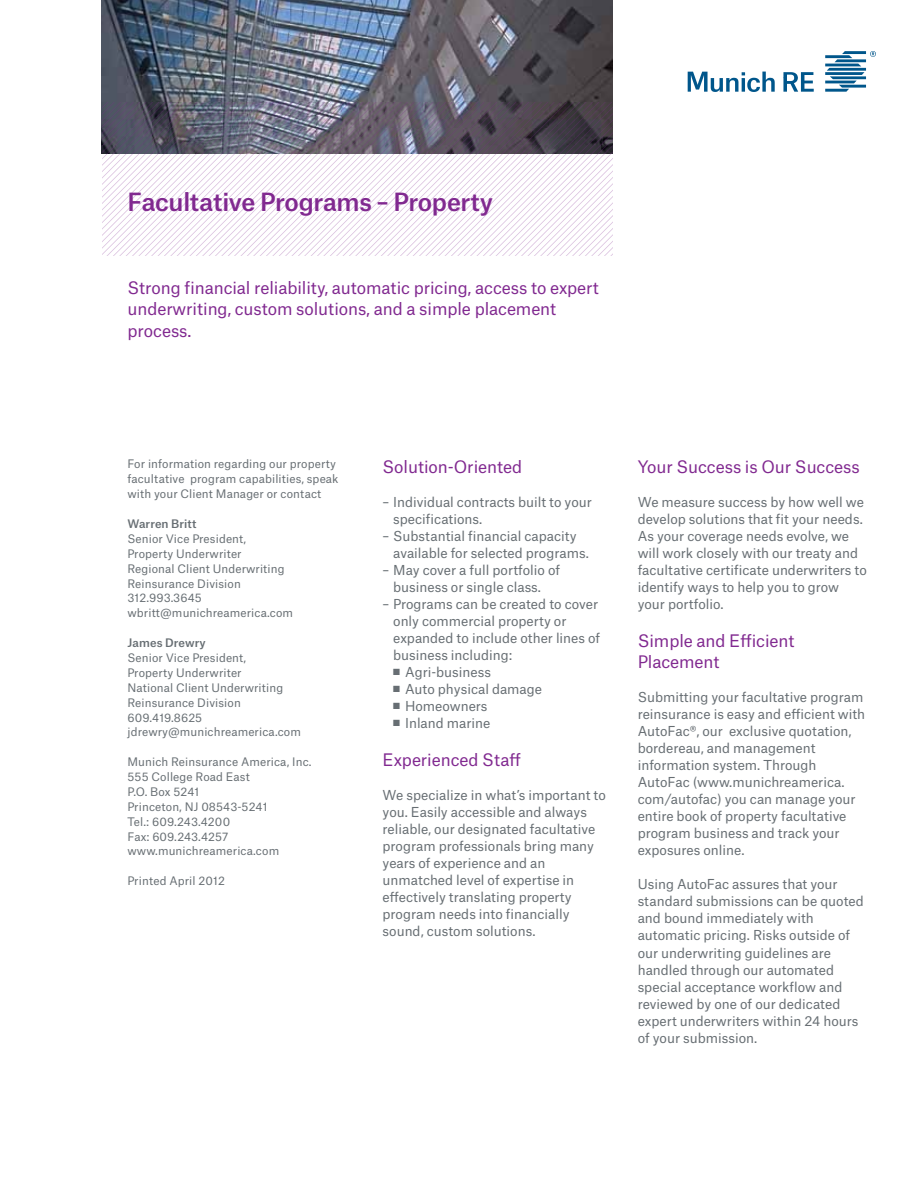
<style>
.page{position:relative;width:918px;height:1188px;background:#fff}
.page>*{position:absolute;margin:0;border:0;box-sizing:border-box;transform-origin:0 0}
.t1{font:500 24px "Munich Re";letter-spacing:-.01em;color:#812990}
.t2{font:16.5px/21.3px "Munich Re";letter-spacing:-.005em;color:#812990}
.t3{font:13.2px/17px "Munich Re";color:#676e73}
.t4{font:11.25px/14.9px "Munich Re";letter-spacing:.01em;color:#676e73}
.t5{font:500 11.25px "Munich Re";letter-spacing:.01em;color:#676e73}
</style>
<div class="page">
<img style="left:102px;top:0;width:510px;height:102px">
<svg style="left:102px;top:102px;width:510px;height:153px"></svg>
<svg style="left:783px;top:72px;width:31px;height:20px"></svg>
<svg style="left:688px;top:72px;width:87px;height:20px"></svg>
<svg style="left:825px;top:51px;width:51px;height:41px"></svg>
<h1 class="t1" style="left:127px;top:182px;width:367px">Facultative Programs – Property</h1>
<p class="t2" style="left:128px;top:275px;width:473px">Strong financial reliability, automatic pricing, access to expert underwriting, custom solutions, and a simple placement process.</p>
<p class="t4" style="left:127px;top:456px;width:213px">For information regarding our property facultative program capabilities, speak with your Client Manager or contact</p>
<p class="t5" style="left:127px;top:515px;width:71px">Warren Britt</p>
<p class="t4" style="left:127px;top:530px;width:167px">Senior Vice President,<br>Property Underwriter<br>Regional Client Underwriting<br>Reinsurance Division<br>312.993.3645 wbritt@munichreamerica.com</p>
<p class="t5" style="left:127px;top:634px;width:80px">James Drewry</p>
<p class="t4" style="left:127px;top:649px;width:175px">Senior Vice President,<br>Property Underwriter<br>National Client Underwriting<br>Reinsurance Division<br>609.419.8625 jdrewry@munichreamerica.com</p>
<p class="t4" style="left:127px;top:753px;width:186px">Munich Reinsurance America, Inc.<br>555 College Road East<br>P.O. Box 5241<br>Princeton, NJ 08543-5241<br>Tel.: 609.243.4200<br>Fax: 609.243.4257 www.munichreamerica.com</p>
<p class="t4" style="left:127px;top:872px;width:99px">Printed April 2012</p>
<p class="t2" style="left:383px;top:454px;width:141px">Solution-Oriented</p>
<p class="t3" style="left:393px;top:492px;width:200px;text-indent:-11px">– Individual contracts built to your specifications.</p>
<p class="t3" style="left:393px;top:526px;width:197px;text-indent:-11px">– Substantial financial capacity available for selected programs.</p>
<p class="t3" style="left:393px;top:560px;width:168px;text-indent:-11px">– May cover a full portfolio of business or single class.</p>
<p class="t3" style="left:393px;top:594px;width:209px;text-indent:-11px">– Programs can be created to cover only commercial property or expanded to include other lines of business including:</p>
<p class="t3" style="left:393px;top:662px;width:99px">■ Agri-business</p>
<p class="t3" style="left:393px;top:679px;width:150px">■ Auto physical damage</p>
<p class="t3" style="left:393px;top:696px;width:96px">■ Homeowners</p>
<p class="t3" style="left:393px;top:713px;width:99px">■ Inland marine</p>
<p class="t2" style="left:383px;top:747px;width:140px">Experienced Staff</p>
<p class="t3" style="left:383px;top:785px;width:225px">We specialize in what’s important to you. Easily accessible and always reliable, our designated facultative program professionals bring many years of experience and an unmatched level of expertise in effectively translating property program needs into financially sound, custom solutions.</p>
<p class="t2" style="left:638px;top:454px;width:224px">Your Success is Our Success</p>
<p class="t3" style="left:638px;top:492px;width:231px">We measure success by how well we develop solutions that fit your needs.<br>As your coverage needs evolve, we will work closely with our treaty and facultative certificate underwriters to identify ways to help you to grow your portfolio.</p>
<p class="t2" style="left:638px;top:628px;width:158px">Simple and Efficient<br>Placement</p>
<p class="t3" style="left:638px;top:687px;width:229px">Submitting your facultative program reinsurance is easy and efficient with<br>AutoFac®, our exclusive quotation, bordereau, and management information system. Through<br>AutoFac (www.munichreamerica. com/autofac) you can manage your entire book of property facultative program business and track your exposures online.</p>
<p class="t3" style="left:638px;top:875px;width:228px">Using AutoFac assures that your standard submissions can be quoted and bound immediately with automatic pricing. Risks outside of our underwriting guidelines are handled through our automated special acceptance workflow and reviewed by one of our dedicated expert underwriters within 24 hours of your submission.</p>
</div>
